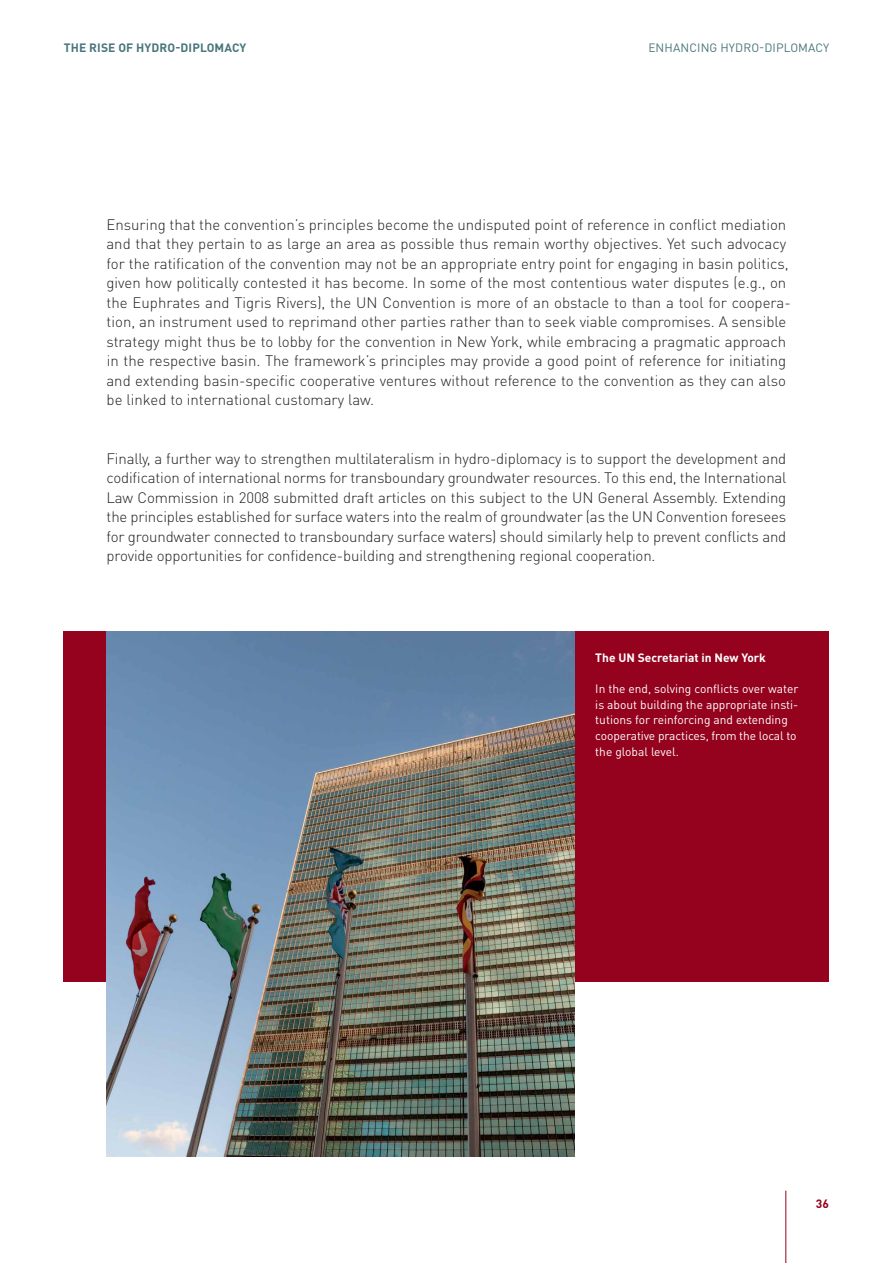
<style>
.page{position:relative;width:893px;height:1263px;background:#fff}
.page>*{position:absolute;margin:0;border:0;box-sizing:border-box;transform-origin:0 0}
.t1{font:300 15px/19.5px "DIN Pro";color:#231f20}
.t2{font:12px/15.6px "DIN Pro";color:#fff}
.t3{font:700 12px "DIN Pro";color:#fff}
.t4{font:700 12px "DIN Pro";letter-spacing:.01em;color:#4a767c}
.t5{font:12px "DIN Pro";letter-spacing:.01em;color:#4a767c}
.t6{font:700 12px "DIN Pro";color:#94021d}
</style>
<div class="page">
<div style="left:64px;top:631px;width:765px;height:351px;background:#94021d"></div>
<img style="left:106px;top:631px;width:468px;height:526px">
<hr style="left:785px;top:1191px;width:1px;height:72px;background:#94021d">
<p class="t4" style="left:64px;top:39px;width:184px">The Rise of Hydro-Diplomacy</p>
<p class="t5" style="left:648px;top:39px;width:183px">Enhanci ng hydro-diplomacy</p>
<p class="t1" style="left:106px;top:214px;width:686px">Ensuring that the convention’s principles become the undisputed point of reference in conflict mediation and that they pertain to as large an area as possible thus remain worthy objectives. Yet such advocacy for the ratification of the convention may not be an appropriate entry point for engaging in basin politics, given how politically contested it has become. In some of the most contentious water disputes (e.g., on the Euphrates and Tigris Rivers), the UN Convention is more of an obstacle to than a tool for coopera&shy;tion, an instrument used to reprimand other parties rather than to seek viable compromises. A sensible strategy might thus be to lobby for the convention in New York, while embracing a pragmatic approach in the respective basin. The framework’s principles may provide a good point of reference for initiating and extending basin-specific cooperative ventures without reference to the convention as they can also be linked to international customary law.</p>
<p class="t1" style="left:106px;top:448px;width:682px;text-align:justify">Finally, a further way to strengthen multilateralism in hydro-diplomacy is to support the development and codification of international norms for transboundary groundwater resources. To this end, the International Law Commission in 2008 submitted draft articles on this subject to the UN General Assembly. Extending the principles established for surface waters into the realm of groundwater (as the UN Convention foresees for groundwater connected to transboundary surface waters) should similarly help to prevent conflicts and provide opportunities for confidence-building and strengthening regional cooperation.</p>
<p class="t3" style="left:595px;top:649px;width:172px">The UN Secretariat in N ew York</p>
<p class="t2" style="left:595px;top:680px;width:205px">In the end, solving conflicts over water is about building the appropriate insti&shy;tutions for reinforcing and extending cooperative practices, from the local to the global level.</p>
<p class="t6" style="left:816px;top:1196px;width:15px">36</p>
</div>
